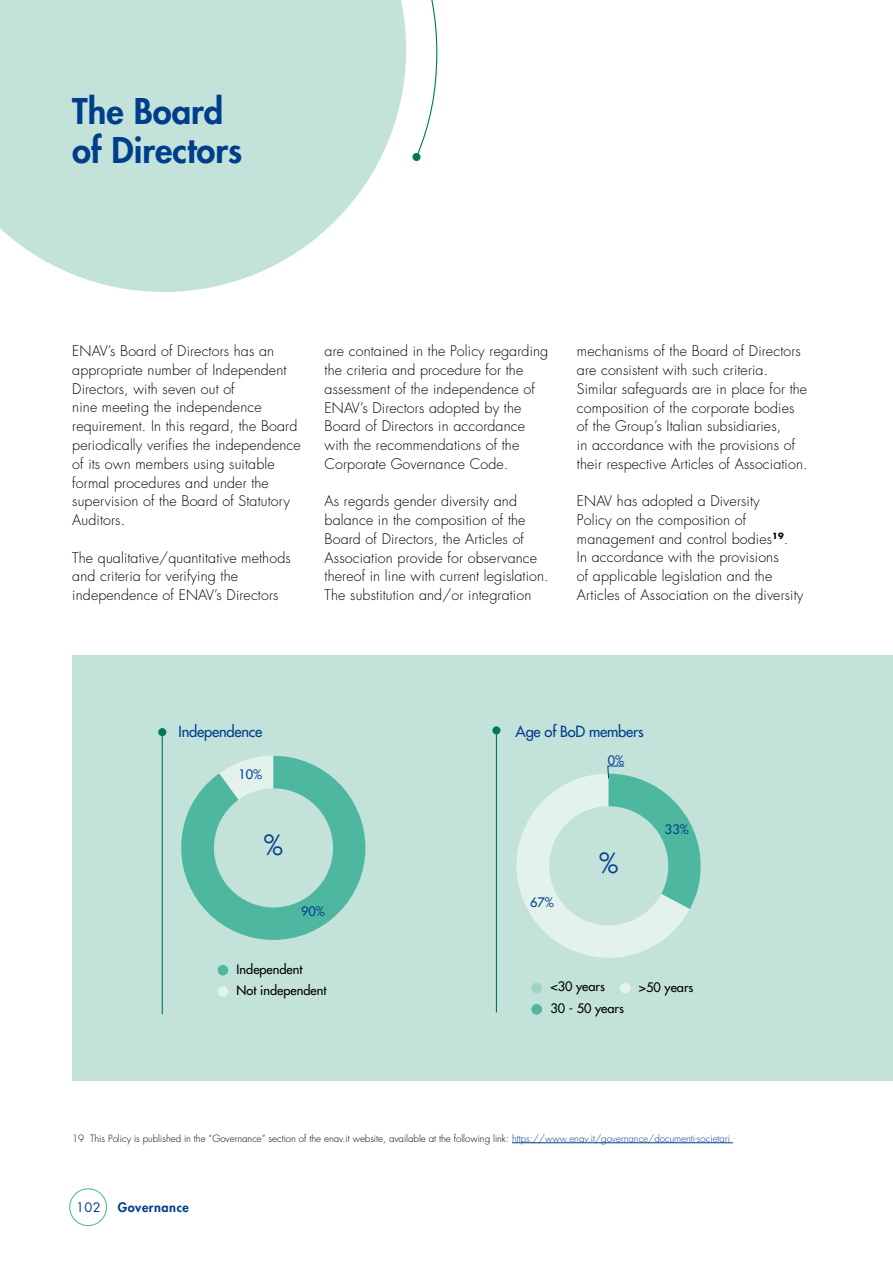
<style>
.page{position:relative;width:893px;height:1263px;background:#fff}
.page>*{position:absolute;margin:0;border:0;box-sizing:border-box;transform-origin:0 0}
.t1{font:800 34.5px/39px "Futura Std";color:#003e8c}
.t2{font:500 27px "Futura Std";color:#003e8c}
.t3{font:500 15px "Futura Std";letter-spacing:-.015em;color:#003e8c}
.t4{font:300 14.25px/18.8px "Futura Std";letter-spacing:.01em;color:#000}
.t5{font:500 12.75px/21.3px "Futura Std";color:#000}
.t6{font:500 12.75px "Futura Std";color:#003e8c}
.t7{font:800 12.75px "Futura Std";letter-spacing:.04em;color:#003e8c}
.t8{font:12.75px "Futura Std";color:#003e8c}
.t9{font:300 9.75px "Futura Std";letter-spacing:-.005em;color:#000}
.s1{color:#003e8c}
</style>
<div class="page">
<svg style="left:0;top:0;width:406px;height:292px;background:#cae6de"></svg>
<svg style="left:417px;top:0;width:21px;height:153px"></svg>
<div style="left:412px;top:153px;width:9px;height:8px;background:#007958;border-radius:50%"></div>
<div style="left:72px;top:655px;width:821px;height:425px;background:#c3e3da"></div>
<div style="left:69px;top:1188px;width:38px;height:38px;border:1px solid #4eb79f;border-radius:50%"></div>
<hr style="left:512px;top:1142px;width:221px;height:1px;background:#003e8c">
<svg style="left:181px;top:756px;width:184px;height:184px"></svg>
<div style="left:214px;top:788px;width:119px;height:119px;background:#c3e3da;border-radius:50%"></div>
<div style="left:218px;top:965px;width:10px;height:10px;background:#4eb79f;border-radius:50%"></div>
<div style="left:218px;top:986px;width:10px;height:11px;background:#e3f2ed;border-radius:50%"></div>
<hr style="left:162px;top:732px;width:1px;height:282px;background:#007958">
<div style="left:158px;top:728px;width:8px;height:8px;background:#007958;border-radius:50%"></div>
<svg style="left:516px;top:766px;width:185px;height:192px"></svg>
<div style="left:549px;top:806px;width:119px;height:119px;background:#c3e3da;border-radius:50%"></div>
<div style="left:531px;top:983px;width:11px;height:10px;background:#9fd4c5;border-radius:50%"></div>
<div style="left:531px;top:1004px;width:11px;height:10px;background:#4eb79f;border-radius:50%"></div>
<div style="left:620px;top:983px;width:10px;height:10px;background:#e3f2ed;border-radius:50%"></div>
<hr style="left:496px;top:730px;width:1px;height:282px;background:#007958">
<div style="left:492px;top:726px;width:8px;height:8px;background:#007958;border-radius:50%"></div>
<h1 class="t1" style="left:72px;top:92px;width:171px">The Board of Directors</h1>
<p class="t4" style="left:72px;top:342px;width:230px">ENAV’s Board of Directors has an appropriate number of Independent<br>Directors, with seven out of<br>nine meeting the independence requirement. In this regard, the Board periodically verifies the independence of its own members using suitable formal procedures and under the supervision of the Board of Statutory<br>Auditors.</p>
<p class="t4" style="left:72px;top:548px;width:220px">The qualitative/quantitative methods and criteria for verifying the independence of ENAV’s Directors</p>
<p class="t4" style="left:325px;top:342px;width:225px">are contained in the Policy regarding the criteria and procedure for the assessment of the independence of ENAV’s Directors adopted by the Board of Directors in accordance with the recommendations of the Corporate Governance Code.</p>
<p class="t4" style="left:325px;top:492px;width:226px">As regards gender diversity and balance in the composition of the Board of Directors, the Articles of Association provide for observance thereof in line with current legislation.<br>The substitution and/or integration</p>
<p class="t4" style="left:577px;top:342px;width:232px">mechanisms of the Board of Directors are consistent with such criteria.<br>Similar safeguards are in place for the composition of the corporate bodies of the Group’s Italian subsidiaries,<br>in accordance with the provisions of their respective Articles of Association.</p>
<p class="t4" style="left:577px;top:492px;width:228px">ENAV has adopted a Diversity<br>Policy on the composition of management and control bodies<sup>19</sup>.<br>In accordance with the provisions<br>of applicable legislation and the Articles of Association on the diversity</p>
<p class="t3" style="left:179px;top:722px;width:85px">Independence</p>
<p class="t3" style="left:516px;top:722px;width:130px">Age of BoD members</p>
<p class="t6" style="left:239px;top:766px;width:25px">10%</p>
<h2 class="t2" style="left:264px;top:828px;width:21px">%</h2>
<p class="t6" style="left:301px;top:904px;width:25px">90%</p>
<p class="t5" style="left:237px;top:958px;width:91px">Independent<br>Not independent</p>
<p class="t6" style="left:530px;top:895px;width:25px">67%</p>
<p class="t6" style="left:608px;top:752px;width:18px">0%</p>
<h2 class="t2" style="left:599px;top:846px;width:21px">%</h2>
<p class="t6" style="left:665px;top:821px;width:25px">33%</p>
<p class="t5" style="left:550px;top:976px;width:75px">&lt;30 years<br>30 - 50 years</p>
<p class="t5" style="left:639px;top:976px;width:56px">&gt;50 years</p>
<p class="t9" style="left:72px;top:1132px;width:659px">19 This Policy is published in the “Governance” section of the enav.it website, available at the following link: <span class="s1">https://www.enav.it/governance/documenti-societari</span></p>
<p class="t8" style="left:76px;top:1199px;width:26px">102</p>
<p class="t7" style="left:118px;top:1199px;width:73px">Governance</p>
</div>
